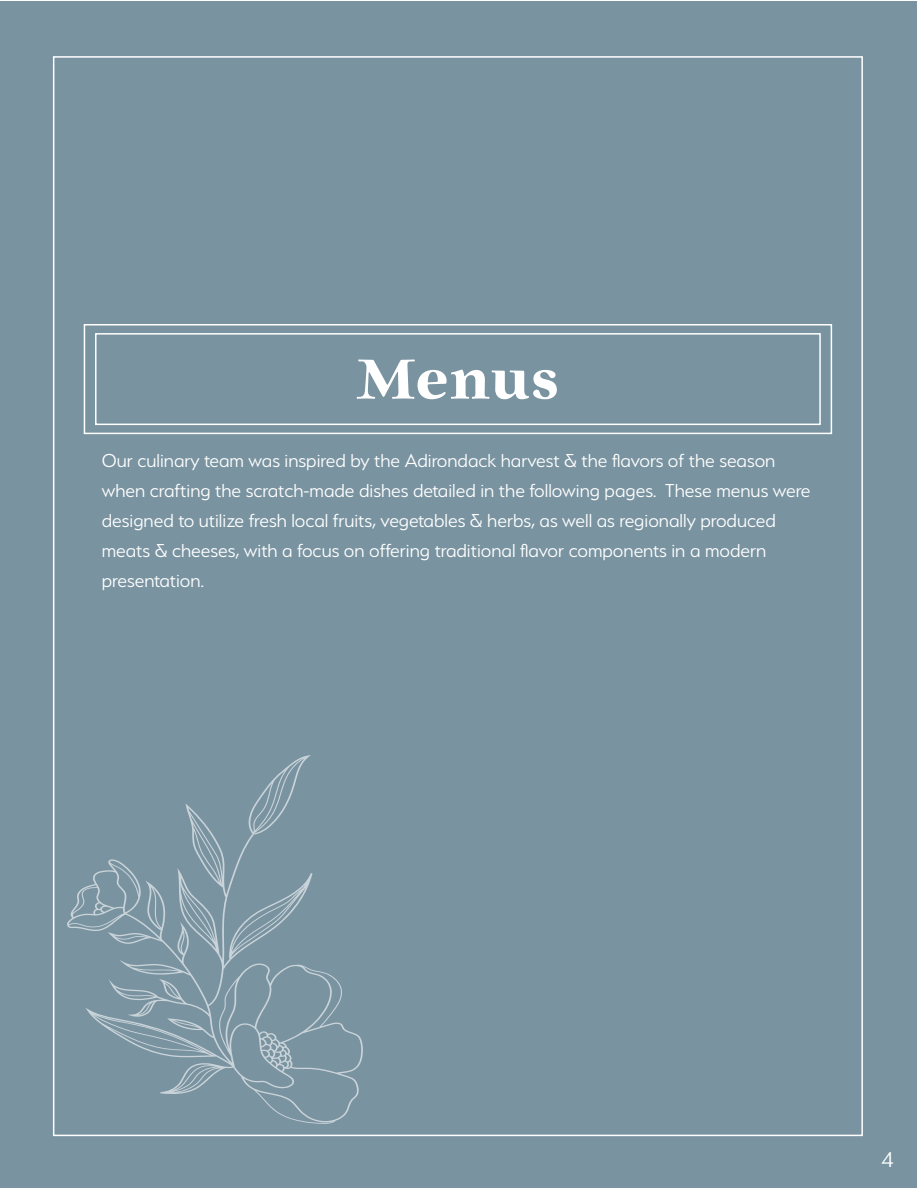
<style>
.page{position:relative;width:918px;height:1188px;background:#fff}
.page>*{position:absolute;margin:0;border:0;box-sizing:border-box;transform-origin:0 0}
.t1{font:66px "Sirenne Text MVB Bd OSF";color:#fff}
.t2{font:300 24px "Serenity";color:#fff}
.t3{font:300 21px/30px "Serenity";color:#fff}
</style>
<div class="page">
<div style="left:1px;top:1px;width:916px;height:1186px;background:#7993a0"></div>
<div style="left:84px;top:324px;width:748px;height:110px;border:2px solid #fff"></div>
<svg style="left:67px;top:755px;width:296px;height:369px"></svg>
<div style="left:95px;top:333px;width:726px;height:92px;border:2px solid #fff"></div>
<p class="t1" style="left:356px;top:342px;width:205px">Menus</p>
<p class="t3" style="left:102px;top:446px;width:710px">Our culinary team was inspired by the Adirondack harvest &amp; the flavors of the season when crafting the scratch-made dishes detailed in the following pages. These menus were designed to utilize fresh local fruits, vegetables &amp; herbs, as well as regionally produced meats &amp; cheeses, with a focus on offering traditional flavor components in a modern</p>
<p class="t3" style="left:102px;top:566px;width:104px">presentation.</p>
<p class="t2" style="left:881px;top:1147px;width:14px">4</p>
</div>
